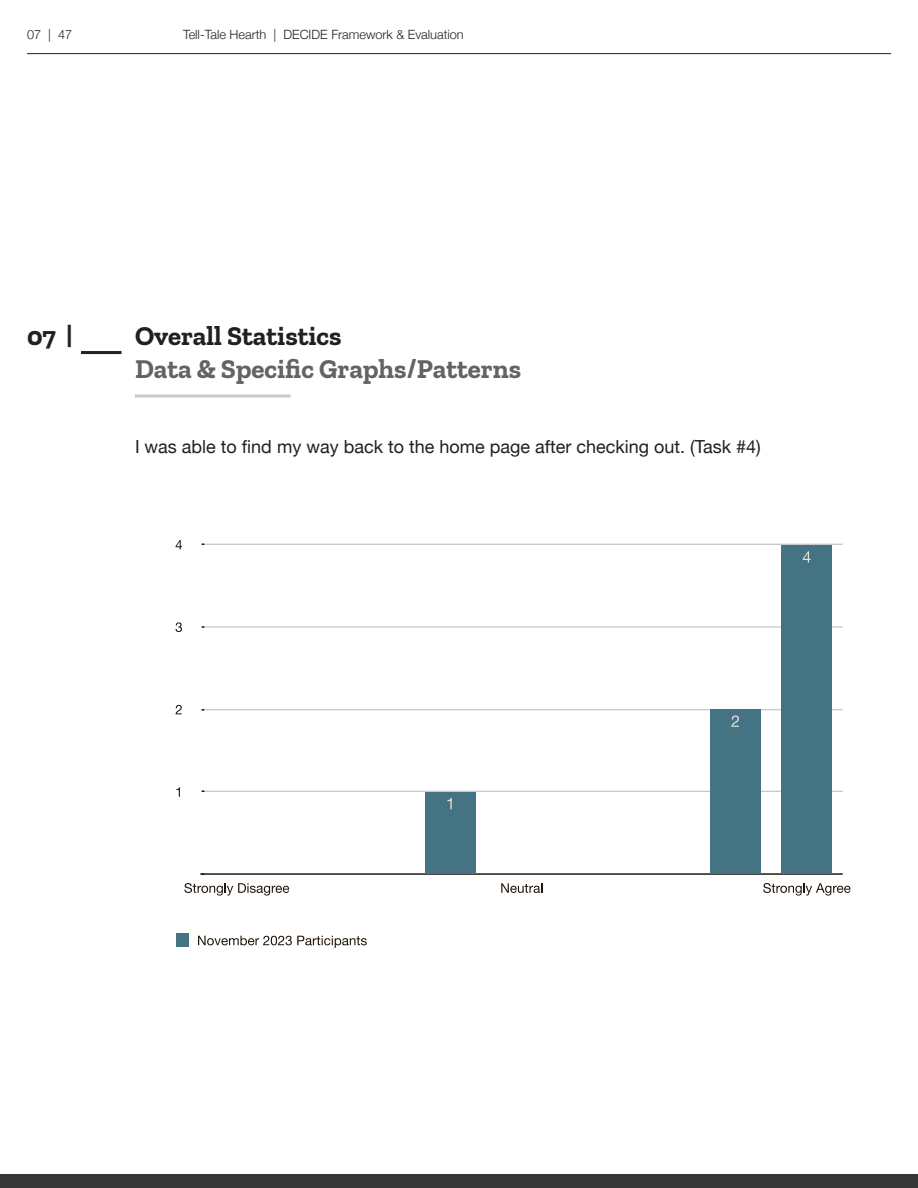
<style>
.page{position:relative;width:918px;height:1188px;background:#fff}
.page>*{position:absolute;margin:0;border:0;box-sizing:border-box;transform-origin:0 0}
.t1{font:700 27px "Zilla Slab";color:#636366}
.t2{font:700 27px "Zilla Slab";color:#231f20}
.t3{font:18px "Helvetica Neue";color:#231f20}
.t4{font:300 12.75px "Helvetica Neue";color:#231f20}
</style>
<div class="page">
<hr style="left:27px;top:53px;width:864px;height:1px;background:#231f20">
<hr style="left:135px;top:395px;width:156px;height:3px;background:#c7c8ca">
<hr style="left:81px;top:351px;width:41px;height:3px;background:#231f20">
<div style="left:0;top:1174px;width:918px;height:14px;background:#363636"></div>
<hr style="left:202px;top:791px;width:641px;height:1px;background:#b8b8b8">
<hr style="left:202px;top:709px;width:641px;height:1px;background:#b8b8b8">
<hr style="left:202px;top:627px;width:641px;height:1px;background:#b8b8b8">
<hr style="left:202px;top:544px;width:641px;height:1px;background:#b8b8b8">
<svg style="left:176px;top:787px;width:4px;height:10px"></svg>
<svg style="left:175px;top:705px;width:7px;height:9px"></svg>
<svg style="left:176px;top:622px;width:6px;height:10px"></svg>
<svg style="left:176px;top:540px;width:6px;height:9px"></svg>
<hr style="left:201px;top:873px;width:641px;height:2px;background:#22160b">
<svg style="left:184px;top:883px;width:105px;height:13px"></svg>
<svg style="left:501px;top:883px;width:41px;height:10px"></svg>
<svg style="left:763px;top:883px;width:88px;height:13px"></svg>
<div style="left:425px;top:792px;width:50px;height:81px;background:#447384"></div>
<div style="left:711px;top:709px;width:50px;height:164px;background:#447384"></div>
<div style="left:781px;top:545px;width:51px;height:328px;background:#447384"></div>
<svg style="left:803px;top:551px;width:8px;height:12px"></svg>
<svg style="left:731px;top:715px;width:8px;height:12px"></svg>
<svg style="left:447px;top:798px;width:5px;height:11px"></svg>
<div style="left:176px;top:934px;width:12px;height:13px;background:#447384"></div>
<svg style="left:198px;top:936px;width:169px;height:12px"></svg>
<p class="t4" style="left:27px;top:24px;width:47px">07 | 47</p>
<p class="t4" style="left:183px;top:24px;width:282px">Tell-Tale Hearth | DECIDE Framework &amp; Evaluation</p>
<p class="t2" style="left:27px;top:321px;width:47px">07 |</p>
<p class="t2" style="left:135px;top:321px;width:208px">Overall Statistics</p>
<p class="t1" style="left:135px;top:353px;width:388px">Data &amp; Specific Graphs/Patterns</p>
<p class="t3" style="left:135px;top:434px;width:627px">I was able to find my way back to the home page after checking out. (Task #4)</p>
</div>
